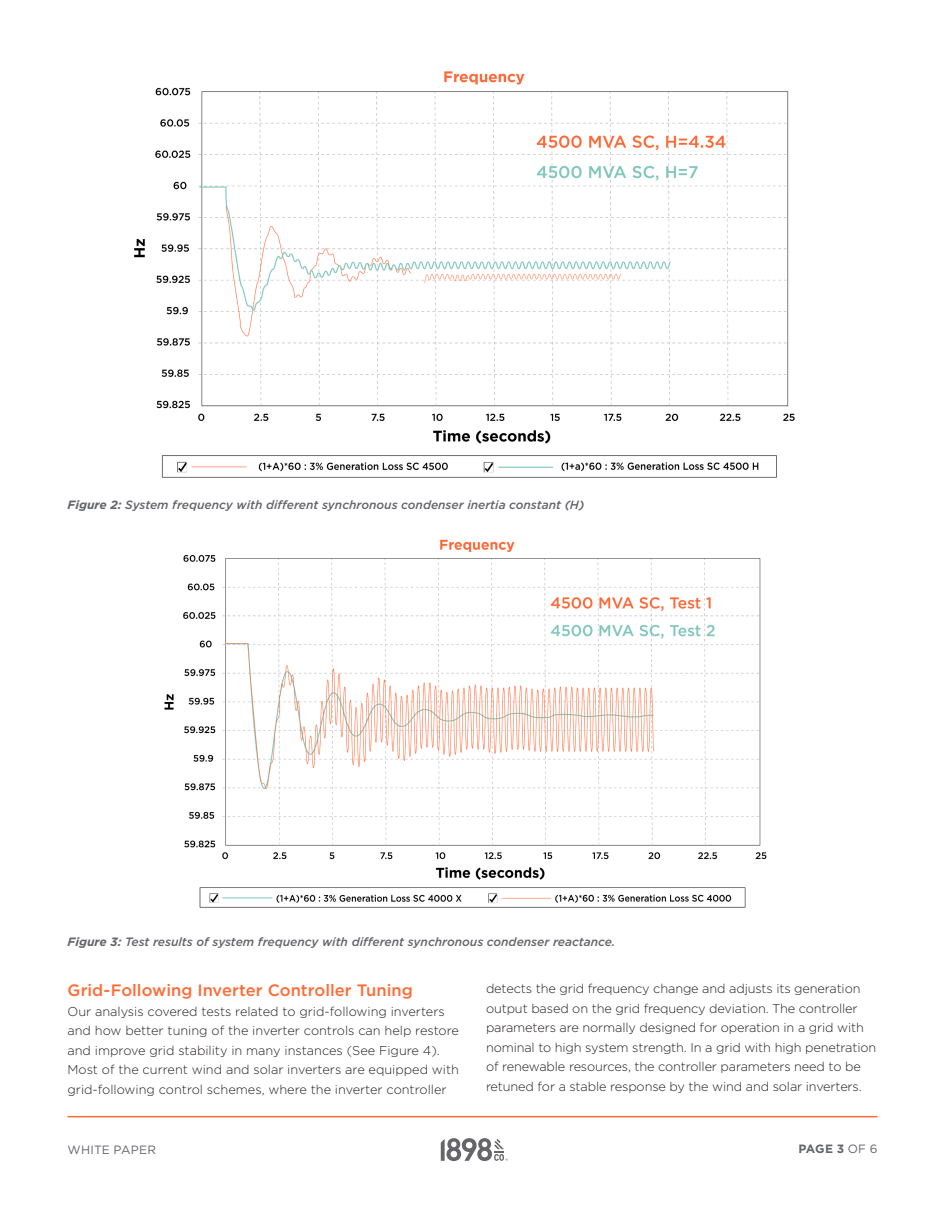
<style>
.page{position:relative;width:945px;height:1215px;background:#fff}
.page>*{position:absolute;margin:0;border:0;box-sizing:border-box;transform-origin:0 0}
.t1{font:500 16.5px "Gotham";color:#ff6b36}
.t2{font:300 12.75px/19.5px "Gotham";letter-spacing:-.01em;color:#231f20}
.t3{font:italic 500 12px "Gotham";color:#64656a}
.t4{font:12px "Gotham";letter-spacing:.015em;color:#64656a}
.t5{font:700 12px "Gotham";color:#64656a}
.s1{font-weight:700}
.s2{font-weight:400}
</style>
<div class="page">
<hr style="left:68px;top:1116px;width:810px;height:1px;background:#ff6b36">
<svg style="left:441px;top:1138px;width:67px;height:23px"></svg>
<img style="left:134px;top:71px;width:661px;height:407px">
<img style="left:164px;top:539px;width:603px;height:369px">
<p class="t3" style="left:68px;top:497px;width:518px"><span class="s1">Figure 2:</span> System frequency with different synchronous condenser inertia constant (H)</p>
<p class="t3" style="left:68px;top:934px;width:549px"><span class="s1">Figure 3:</span> Test results of system frequency with different synchronous condenser reactance.</p>
<p class="t1" style="left:68px;top:979px;width:347px">Grid-Following Inverter Controller Tuning</p>
<p class="t2" style="left:68px;top:1001px;width:393px">Our analysis covered tests related to grid-following inverters and how better tuning of the inverter controls can help restore and improve grid stability in many instances (See Figure 4).<br>Most of the current wind and solar inverters are equipped with grid-following control schemes, where the inverter controller</p>
<p class="t2" style="left:486px;top:978px;width:392px">detects the grid frequency change and adjusts its generation output based on the grid frequency deviation. The controller parameters are normally designed for operation in a grid with nominal to high system strength. In a grid with high penetration of renewable resources, the controller parameters need to be retuned for a stable response by the wind and solar inverters.</p>
<p class="t4" style="left:68px;top:1142px;width:90px">WHITE PAPER</p>
<p class="t5" style="left:798px;top:1141px;width:81px">PAGE 3 <span class="s2">OF 6</span></p>
</div>
